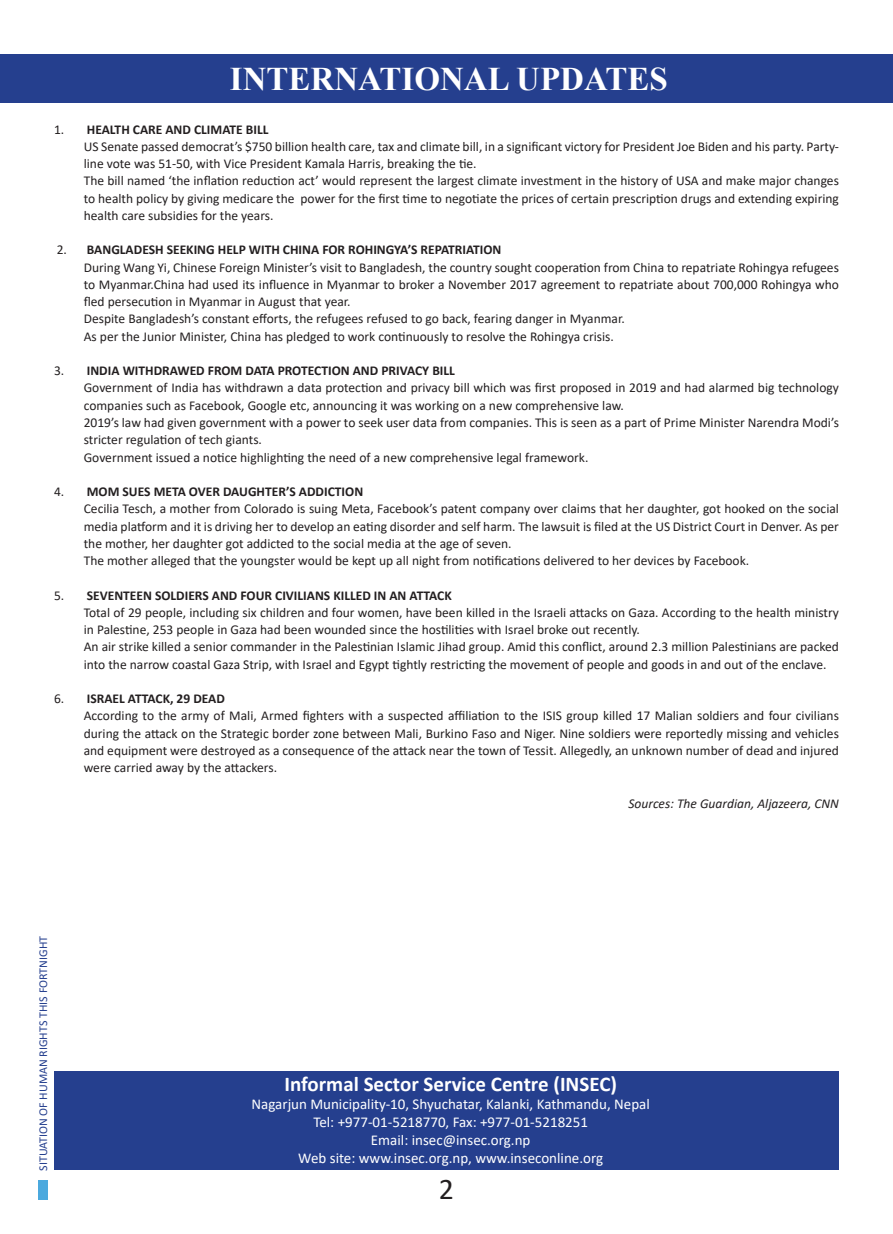
<style>
.page{position:relative;width:893px;height:1234px;background:#fff}
.page>*{position:absolute;margin:0;border:0;box-sizing:border-box;transform-origin:0 0}
.t1{font:700 33px "Times New Roman";color:#fff}
.t2{font:30px "Calibri";color:#231f20}
.t3{font:700 21px "Calibri";color:#fff}
.t4{font:15px "Calibri";color:#fff}
.t5{font:13.5px/17.2px "Calibri";color:#231f20}
.t6{font:700 13.5px "Calibri";color:#231f20}
.t7{font:italic 13.5px "Calibri";color:#231f20}
.t8{font:12px "Calibri";color:#253f8e}
.s1{font-weight:400}
</style>
<div class="page">
<div style="left:38px;top:1180px;width:9px;height:19px;background:#4ba9de"></div>
<div style="left:55px;top:1070px;width:784px;height:99px;background:#253f8e"></div>
<div style="left:0;top:54px;width:893px;height:49px;background:#253f8e"></div>
<p class="t1" style="left:230px;top:55px;width:439px">INTERNATIONAL UPDATES</p>
<p class="t6" style="left:54px;top:119px;width:216px"><span class="s1">1.</span> HEALTH CARE AND CLIMATE BILL</p>
<p class="t5" style="left:84px;top:137px;width:757px">US Senate passed democrat’s $750 billion health care, tax and climate bill, in a significant victory for President Joe Biden and his party. Party&shy;line vote was 51-50, with Vice President Kamala Harris, breaking the tie.</p>
<p class="t5" style="left:84px;top:172px;width:757px;text-align:justify">The bill named ‘the inflation reduction act’ would represent the largest climate investment in the history of USA and make major changes to health policy by giving medicare the power for the first time to negotiate the prices of certain prescription drugs and extending expiring health care subsidies for the years.</p>
<p class="t6" style="left:57px;top:240px;width:446px"><span class="s1">2.</span> BANGLADESH SEEKING HELP WITH CHINA FOR ROHINGYA’S REPATRIATION</p>
<p class="t5" style="left:84px;top:258px;width:757px;text-align:justify">During Wang Yi, Chinese Foreign Minister’s visit to Bangladesh, the country sought cooperation from China to repatriate Rohingya refugees to Myanmar.China had used its influence in Myanmar to broker a November 2017 agreement to repatriate about 700,000 Rohingya who fled persecution in Myanmar in August that year.</p>
<p class="t5" style="left:84px;top:310px;width:542px">Despite Bangladesh’s constant efforts, the refugees refused to go back, fearing danger in Myanmar.</p>
<p class="t5" style="left:84px;top:327px;width:532px">As per the Junior Minister, China has pledged to work continuously to resolve the Rohingya crisis.</p>
<p class="t6" style="left:54px;top:361px;width:402px"><span class="s1">3.</span> INDIA WITHDRAWED FROM DATA PROTECTION AND PRIVACY BILL</p>
<p class="t5" style="left:84px;top:379px;width:757px">Government of India has withdrawn a data protection and privacy bill which was first proposed in 2019 and had alarmed big technology companies such as Facebook, Google etc, announcing it was working on a new comprehensive law.</p>
<p class="t5" style="left:84px;top:413px;width:757px">2019’s law had given government with a power to seek user data from companies. This is seen as a part of Prime Minister Narendra Modi’s stricter regulation of tech giants.</p>
<p class="t5" style="left:84px;top:448px;width:506px">Government issued a notice highlighting the need of a new comprehensive legal framework.</p>
<p class="t6" style="left:54px;top:482px;width:311px"><span class="s1">4.</span> MOM SUES META OVER DAUGHTER’S ADDICTION</p>
<p class="t5" style="left:84px;top:499px;width:757px;text-align:justify">Cecilia Tesch, a mother from Colorado is suing Meta, Facebook’s patent company over claims that her daughter, got hooked on the social media platform and it is driving her to develop an eating disorder and self harm. The lawsuit is filed at the US District Court in Denver. As per the mother, her daughter got addicted to the social media at the age of seven.</p>
<p class="t5" style="left:84px;top:551px;width:667px">The mother alleged that the youngster would be kept up all night from notifications delivered to her devices by Facebook.</p>
<p class="t6" style="left:54px;top:585px;width:399px"><span class="s1">5.</span> SEVENTEEN SOLDIERS AND FOUR CIVILIANS KILLED IN AN ATTACK</p>
<p class="t5" style="left:84px;top:603px;width:757px">Total of 29 people, including six children and four women, have been killed in the Israeli attacks on Gaza. According to the health ministry in Palestine, 253 people in Gaza had been wounded since the hostilities with Israel broke out recently.</p>
<p class="t5" style="left:84px;top:637px;width:757px">An air strike killed a senior commander in the Palestinian Islamic Jihad group. Amid this conflict, around 2.3 million Palestinians are packed into the narrow coastal Gaza Strip, with Israel and Egypt tightly restricting the movement of people and goods in and out of the enclave.</p>
<p class="t6" style="left:54px;top:689px;width:172px"><span class="s1">6.</span> ISRAEL ATTACK, 29 DEAD</p>
<p class="t5" style="left:84px;top:706px;width:757px;text-align:justify">According to the army of Mali, Armed fighters with a suspected affiliation to the ISIS group killed 17 Malian soldiers and four civilians during the attack on the Strategic border zone between Mali, Burkino Faso and Niger. Nine soldiers were reportedly missing and vehicles and equipment were destroyed as a consequence of the attack near the town of Tessit. Allegedly, an unknown number of dead and injured were carried away by the attackers.</p>
<p class="t7" style="left:628px;top:794px;width:212px">Sources: The Guardian, Aljazeera, CNN</p>
<p class="t8" style="left:35px;top:1170px;width:236px;rotate:-90deg">SITUATION OF HUMAN RIGHTS THIS FORTNIGHT</p>
<p class="t3" style="left:284px;top:1068px;width:334px">Informal Sector Service Centre (INSEC)</p>
<p class="t4" style="left:252px;top:1093px;width:400px">Nagarjun Municipality-10, Shyuchatar, Kalanki, Kathmandu, Nepal</p>
<p class="t4" style="left:313px;top:1111px;width:276px">Tel: +977-01-5218770, Fax: +977-01-5218251</p>
<p class="t4" style="left:371px;top:1129px;width:161px">Email: insec@insec.org.np</p>
<p class="t4" style="left:298px;top:1147px;width:306px">Web site: www.insec.org.np, www.inseconline.org</p>
<h2 class="t2" style="left:439px;top:1167px;width:17px">2</h2>
</div>
